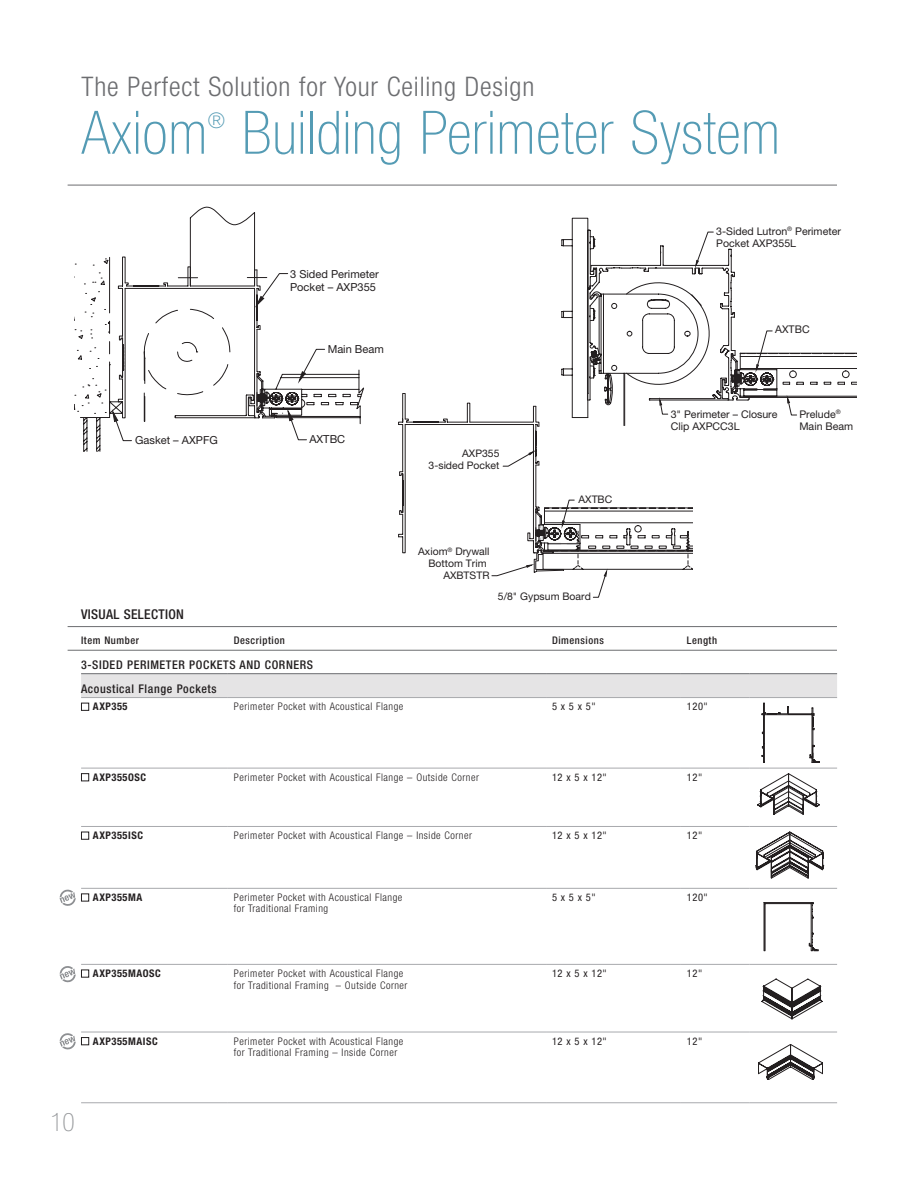
<style>
.page{position:relative;width:918px;height:1188px;background:#fff}
.page>*{position:absolute;margin:0;border:0;box-sizing:border-box;transform-origin:0 0}
.t1{font:100 condensed 60px "Helvetica Neue LT Std";letter-spacing:.01em;color:#549bb4}
.t2{font:300 condensed 27px "Helvetica Neue LT Std";letter-spacing:.03em;color:#6c6d70}
.t3{font:100 condensed 25.5px "Helvetica Neue LT Std";color:#97999c}
.t4{font:100 condensed 21.6px "Helvetica Neue LT Std";color:#549bb4}
.bullet_copy_text{font:500 condensed 13.5px "Helvetica Neue LT Std";letter-spacing:.025em;color:#231f20}
.t5{font:500 condensed 12px "Helvetica Neue LT Std";letter-spacing:.05em;color:#231f20}
.t6{font:11.1px/12.6px "Helvetica Neue LT Std";color:#231f20}
.t7{font:10.65px/12.1px "Helvetica Neue LT Std";color:#231f20}
.t8{font:300 condensed 10.5px/11.2px "Helvetica Neue LT Std";letter-spacing:.05em;color:#231f20}
.t9{font:10.5px/12px "Helvetica Neue LT Std";color:#231f20;text-align:right}
.t10{font:condensed 10.5px "Helvetica Neue LT Std";letter-spacing:.05em;color:#231f20}
.t11{font:700 condensed 10.5px "Helvetica Neue LT Std";letter-spacing:.05em;color:#231f20}
.t12{font:500 condensed 10.5px "Helvetica Neue LT Std";letter-spacing:.05em;color:#231f20}
</style>
<div class="page">
<svg style="left:81px;top:826px;width:12px;height:1px"></svg>
<hr style="left:93px;top:826px;width:135px;height:1px;background:#a8a9ad">
<hr style="left:228px;top:826px;width:318px;height:1px;background:#a8a9ad">
<hr style="left:546px;top:826px;width:135px;height:1px;background:#a8a9ad">
<hr style="left:681px;top:826px;width:69px;height:1px;background:#a8a9ad">
<hr style="left:750px;top:826px;width:87px;height:1px;background:#a8a9ad">
<hr style="left:93px;top:964px;width:135px;height:1px;background:#a8a9ad">
<hr style="left:228px;top:964px;width:318px;height:1px;background:#a8a9ad">
<hr style="left:546px;top:964px;width:135px;height:1px;background:#a8a9ad">
<hr style="left:681px;top:964px;width:69px;height:1px;background:#a8a9ad">
<hr style="left:750px;top:964px;width:87px;height:1px;background:#a8a9ad">
<hr style="left:93px;top:1032px;width:135px;height:1px;background:#a8a9ad">
<hr style="left:228px;top:1032px;width:318px;height:1px;background:#a8a9ad">
<hr style="left:546px;top:1032px;width:135px;height:1px;background:#a8a9ad">
<hr style="left:681px;top:1032px;width:69px;height:1px;background:#a8a9ad">
<hr style="left:750px;top:1032px;width:87px;height:1px;background:#a8a9ad">
<svg style="left:81px;top:1103px;width:12px;height:1px"></svg>
<hr style="left:93px;top:1103px;width:135px;height:1px;background:#a8a9ad">
<hr style="left:228px;top:1103px;width:318px;height:1px;background:#a8a9ad">
<hr style="left:546px;top:1103px;width:135px;height:1px;background:#a8a9ad">
<hr style="left:681px;top:1103px;width:69px;height:1px;background:#a8a9ad">
<hr style="left:750px;top:1103px;width:87px;height:1px;background:#a8a9ad">
<hr style="left:93px;top:888px;width:135px;height:1px;background:#a8a9ad">
<hr style="left:228px;top:888px;width:318px;height:1px;background:#a8a9ad">
<hr style="left:546px;top:888px;width:135px;height:1px;background:#a8a9ad">
<hr style="left:681px;top:888px;width:69px;height:1px;background:#a8a9ad">
<hr style="left:750px;top:888px;width:87px;height:1px;background:#a8a9ad">
<svg style="left:81px;top:673px;width:756px;height:142px"></svg>
<svg style="left:756px;top:832px;width:68px;height:47px"></svg>
<svg style="left:763px;top:902px;width:56px;height:50px"></svg>
<svg style="left:762px;top:978px;width:60px;height:41px"></svg>
<svg style="left:758px;top:1044px;width:65px;height:36px"></svg>
<hr style="left:68px;top:626px;width:769px;height:1px;background:#6c6d70">
<hr style="left:68px;top:650px;width:769px;height:1px;background:#6c6d70">
<svg style="left:60px;top:888px;width:33px;height:18px"></svg>
<svg style="left:60px;top:964px;width:33px;height:18px"></svg>
<svg style="left:60px;top:1032px;width:33px;height:17px"></svg>
<hr style="left:68px;top:185px;width:769px;height:1px;background:#6c6d70">
<svg style="left:75px;top:207px;width:181px;height:245px"></svg>
<svg style="left:112px;top:256px;width:252px;height:185px"></svg>
<svg style="left:398px;top:218px;width:459px;height:380px"></svg>
<p class="t2" style="left:82px;top:71px;width:454px">The Perfect Solution for Your Ceiling Design</p>
<p class="t1" style="left:82px;top:99px;width:127px">Axiom</p>
<p class="t4" style="left:208px;top:108px;width:19px">®</p>
<p class="t1" style="left:242px;top:99px;width:540px">Building Perimeter System</p>
<p class="t6" style="left:290px;top:268px;width:90px">3 Sided Perimeter<br>Pocket – AXP355</p>
<p class="t6" style="left:328px;top:343px;width:58px">Main Beam</p>
<p class="t6" style="left:135px;top:434px;width:84px">Gasket – AXPFG</p>
<p class="t6" style="left:309px;top:433px;width:37px">AXTBC</p>
<p class="bullet_copy_text" style="left:81px;top:606px;width:104px">VISUAL SELECTION</p>
<p class="t9" style="left:429px;top:448px;width:72px">AXP355<br>3-sided Pocket</p>
<p class="t9" style="left:418px;top:545px;width:73px">Axiom<sup>®</sup> Drywall<br>Bottom Trim<br>AXBTSTR</p>
<p class="t9" style="left:579px;top:493px;width:35px">AXTBC</p>
<p class="t9" style="left:498px;top:590px;width:94px">5/8" Gypsum Board</p>
<p class="t7" style="left:716px;top:225px;width:126px">3-Sided Lutron<sup>®</sup> Perimeter<br>Pocket AXP355L</p>
<p class="t7" style="left:775px;top:323px;width:36px">AXTBC</p>
<p class="t7" style="left:671px;top:408px;width:108px">3" Perimeter – Closure<br>Clip AXPCC3L</p>
<p class="t7" style="left:799px;top:408px;width:55px">Prelude<sup>®<br></sup>Main Beam</p>
<p class="t12" style="left:81px;top:634px;width:59px">Item Number</p>
<p class="t12" style="left:234px;top:634px;width:52px">Description</p>
<p class="t12" style="left:552px;top:634px;width:53px">Dimensions</p>
<p class="t12" style="left:687px;top:634px;width:32px">Length</p>
<p class="t5" style="left:81px;top:657px;width:234px">3-SIDED PERIMETER POCKETS AND CORNERS</p>
<p class="t5" style="left:81px;top:681px;width:137px">Acoustical Flange Pockets</p>
<p class="t11" style="left:81px;top:700px;width:48px">■ AXP355</p>
<p class="t8" style="left:234px;top:701px;width:171px">Perimeter Pocket with Acoustical Flange</p>
<p class="t10" style="left:552px;top:701px;width:45px">5 x 5 x 5"</p>
<p class="t10" style="left:687px;top:701px;width:22px">120"</p>
<p class="t11" style="left:81px;top:771px;width:67px">■ AXP355OSC</p>
<p class="t8" style="left:234px;top:772px;width:247px">Perimeter Pocket with Acoustical Flange – Outside Corner</p>
<p class="t10" style="left:552px;top:771px;width:56px">12 x 5 x 12"</p>
<p class="t10" style="left:687px;top:771px;width:17px">12"</p>
<p class="t11" style="left:81px;top:829px;width:63px">■ AXP355ISC</p>
<p class="t8" style="left:234px;top:830px;width:240px">Perimeter Pocket with Acoustical Flange – Inside Corner</p>
<p class="t10" style="left:552px;top:830px;width:56px">12 x 5 x 12"</p>
<p class="t10" style="left:687px;top:830px;width:17px">12"</p>
<p class="t11" style="left:81px;top:891px;width:63px">■ AXP355MA</p>
<p class="t8" style="left:234px;top:892px;width:170px">Perimeter Pocket with Acoustical Flange for Traditional Framing</p>
<p class="t10" style="left:552px;top:891px;width:45px">5 x 5 x 5"</p>
<p class="t10" style="left:687px;top:891px;width:22px">120"</p>
<p class="t11" style="left:81px;top:967px;width:81px">■ AXP355MAOSC</p>
<p class="t8" style="left:234px;top:968px;width:175px">Perimeter Pocket with Acoustical Flange for Traditional Framing – Outside Corner</p>
<p class="t10" style="left:552px;top:967px;width:56px">12 x 5 x 12"</p>
<p class="t10" style="left:687px;top:967px;width:17px">12"</p>
<p class="t11" style="left:81px;top:1035px;width:78px">■ AXP355MAISC</p>
<p class="t8" style="left:234px;top:1035px;width:171px">Perimeter Pocket with Acoustical Flange for Traditional Framing – Inside Corner</p>
<p class="t10" style="left:552px;top:1035px;width:56px">12 x 5 x 12"</p>
<p class="t10" style="left:687px;top:1035px;width:17px">12"</p>
<p class="t3" style="left:50px;top:1108px;width:26px">10</p>
</div>
